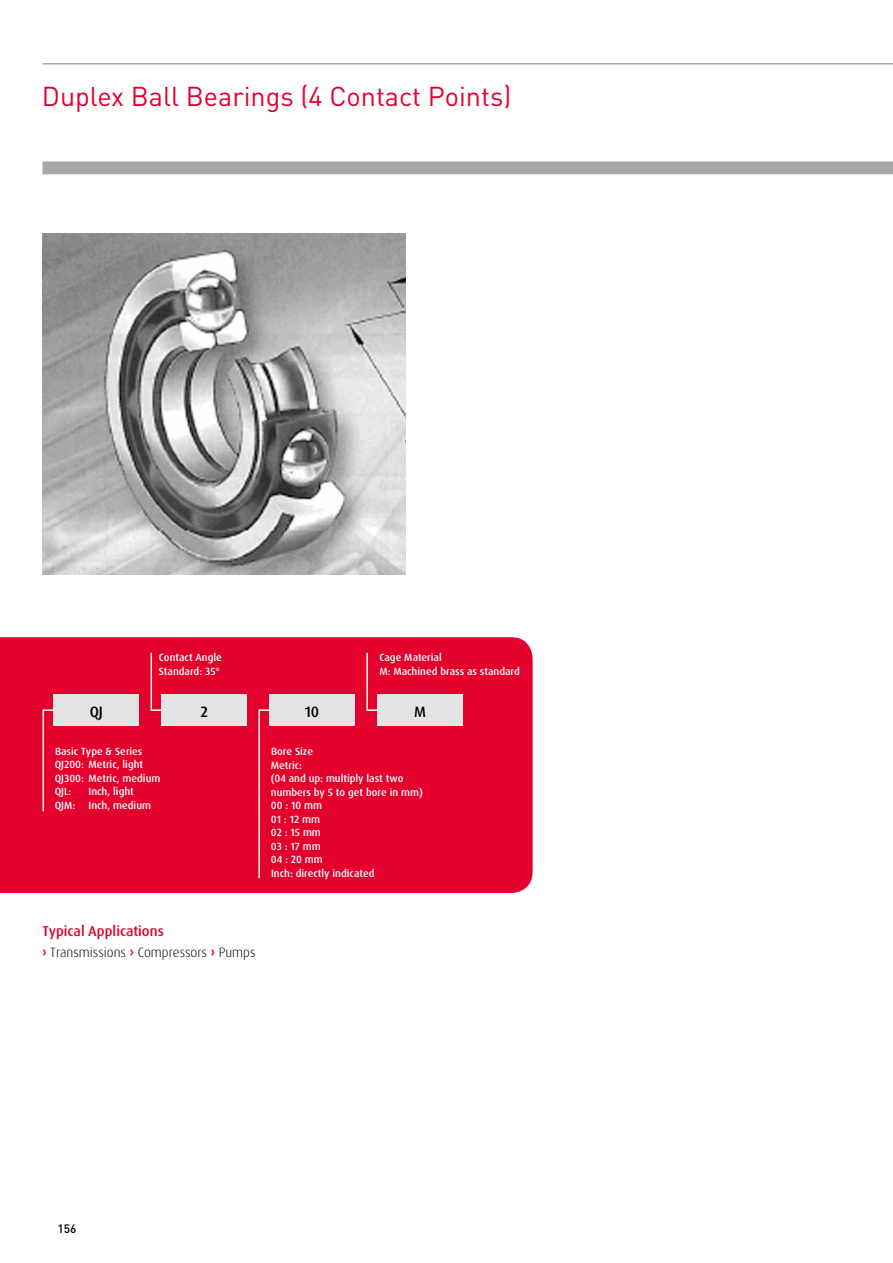
<style>
.page{position:relative;width:893px;height:1263px;background:#fff}
.page>*{position:absolute;margin:0;border:0;box-sizing:border-box;transform-origin:0 0}
.t1{font:27px "DIN Pro";color:#e4002c}
.t2{font:500 15px "Dax Pro";color:#000}
.t3{font:500 14.25px "Dax Pro";color:#e4002c}
.t4{font:300 13.5px "Dax Pro";color:#000}
.t5{font:500 12px "DIN Pro";color:#000}
.t6{font:500 10.5px/13.5px "Dax Pro";color:#fff}
.s1{font-weight:700;color:#e4002c}
</style>
<div class="page">
<svg style="left:43px;top:161px;width:850px;height:13px;background:#aaaaab"></svg>
<hr style="left:43px;top:63px;width:850px;height:2px;background:#a7a7a8">
<div style="left:0;top:637px;width:533px;height:256px;background:#e4002c"></div>
<div style="left:54px;top:694px;width:85px;height:32px;background:#e3e3e3"></div>
<div style="left:162px;top:694px;width:85px;height:32px;background:#e3e3e3"></div>
<div style="left:270px;top:694px;width:85px;height:32px;background:#e3e3e3"></div>
<div style="left:378px;top:694px;width:85px;height:32px;background:#e3e3e3"></div>
<svg style="left:42px;top:709px;width:13px;height:104px"></svg>
<svg style="left:150px;top:651px;width:13px;height:61px"></svg>
<svg style="left:258px;top:709px;width:13px;height:171px;background:#e72248"></svg>
<svg style="left:366px;top:651px;width:13px;height:61px"></svg>
<img style="left:43px;top:234px;width:363px;height:340px">
<h1 class="t1" style="left:42px;top:78px;width:471px">Duplex Ball Bearings (4 Contact Points)</h1>
<p class="t6" style="left:159px;top:651px;width:65px">Contact Angle<br>Standard: 35°</p>
<p class="t6" style="left:379px;top:651px;width:142px">Cage Material<br>M: Machined brass as standard</p>
<h2 class="t2" style="left:90px;top:702px;width:15px">QJ</h2>
<h2 class="t2" style="left:200px;top:702px;width:9px">2</h2>
<h2 class="t2" style="left:305px;top:702px;width:16px">10</h2>
<h2 class="t2" style="left:414px;top:702px;width:13px">M</h2>
<p class="t6" style="left:55px;top:744px;width:107px">Basic Type &amp; Series<br>QJ200: Metric, light<br>QJ300: Metric, medium<br>QJL:</p>
<p class="t6" style="left:55px;top:785px;width:98px;text-indent:34px">Inch, light<br>QJM: Inch, medium</p>
<p class="t6" style="left:271px;top:745px;width:153px">Bore Size<br>Metric:<br>(04 and up: multiply last two numbers by 5 to get bore in mm)<br>00 : 10 mm<br>01 : 12 mm<br>02 : 15 mm<br>03 : 17 mm<br>04 : 20 mm<br>Inch: directly indicated</p>
<h3 class="t3" style="left:43px;top:921px;width:123px">Typical Applications</h3>
<p class="t4" style="left:43px;top:943px;width:214px"><span class="s1">›</span> Transmissions <span class="s1">›</span> Compressors <span class="s1">›</span> Pumps</p>
<p class="t5" style="left:57px;top:1221px;width:21px">156</p>
</div>
